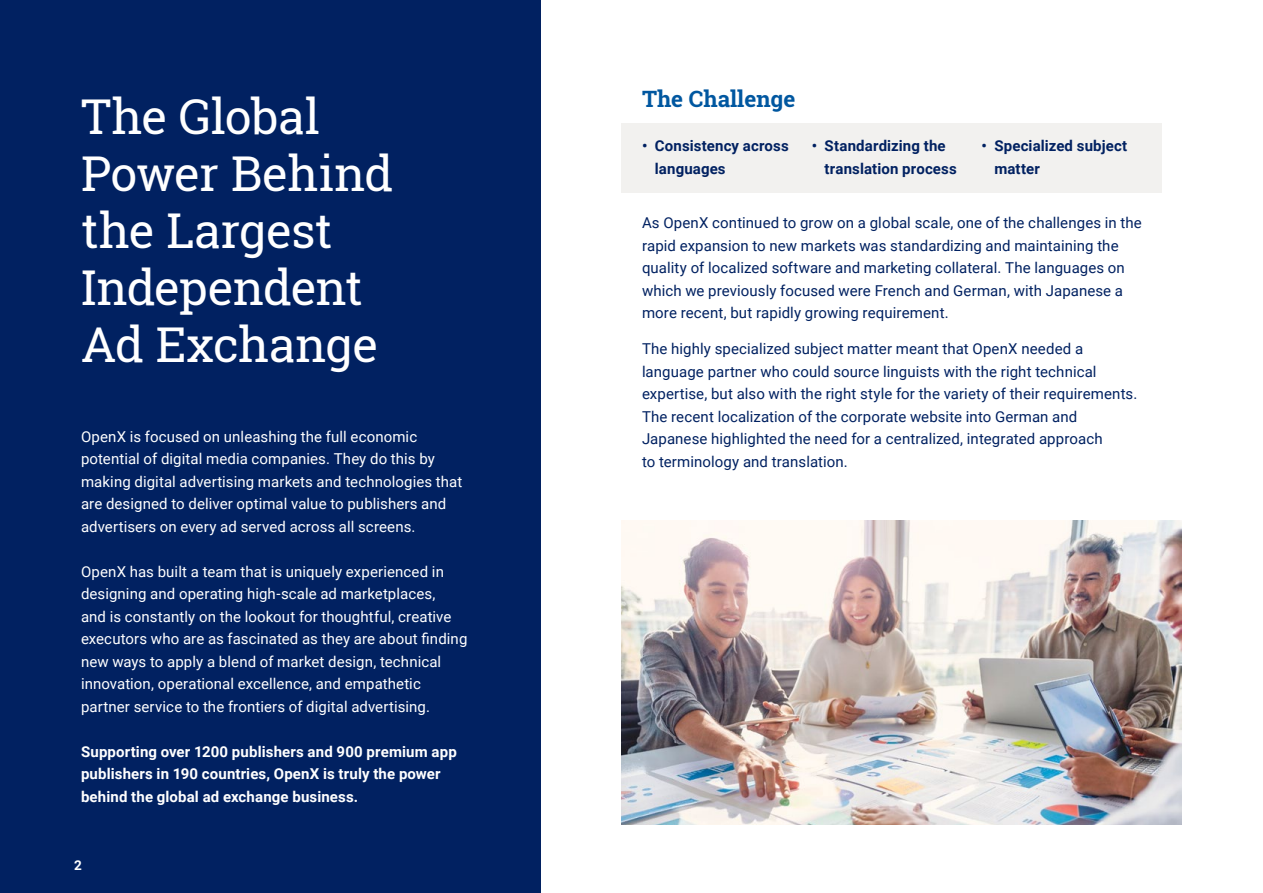
<style>
.page{position:relative;width:1263px;height:893px;background:#fff}
.page>*{position:absolute;margin:0;border:0;box-sizing:border-box;transform-origin:0 0}
.t1{font:48px/57px "Roboto Slab";letter-spacing:-.015em;color:#fff}
.t2{font:700 22.5px "Roboto Slab";color:#0057a0}
.t3{font:15px/22.5px "Roboto";letter-spacing:.005em;color:#012161}
.t4{font:15px/22.5px "Roboto";letter-spacing:.005em;color:#fff}
.t5{font:700 15px/22.5px "Roboto";letter-spacing:.01em;color:#fff}
.t6{font:700 15px/22.5px "Roboto";letter-spacing:.01em;color:#012161}
.t7{font:700 13.5px "Roboto";color:#fff}
</style>
<div class="page">
<div style="left:0;top:0;width:540px;height:893px;background:#012161"></div>
<div style="left:621px;top:123px;width:540px;height:70px;background:#f2f1ef"></div>
<img style="left:621px;top:520px;width:561px;height:304px">
<h1 class="t1" style="left:81px;top:88px;width:314px">The Global<br>Power Behind the Largest<br>Independent<br>Ad Exchange</h1>
<p class="t4" style="left:81px;top:424px;width:383px">OpenX is focused on unleashing the full economic potential of digital media companies. They do this by making digital advertising markets and technologies that are designed to deliver optimal value to publishers and advertisers on every ad served across all screens.</p>
<p class="t4" style="left:81px;top:559px;width:388px">OpenX has built a team that is uniquely experienced in designing and operating high-scale ad marketplaces,<br>and is constantly on the lookout for thoughtful, creative executors who are as fascinated as they are about finding new ways to apply a blend of market design, technical innovation, operational excellence, and empathetic partner service to the frontiers of digital advertising.</p>
<p class="t5" style="left:81px;top:739px;width:377px">Supporting over 1200 publishers and 900 premium app publishers in 190 countries, OpenX is truly the power behind the global ad exchange business.</p>
<p class="t7" style="left:74px;top:856px;width:9px">2</p>
<h2 class="t2" style="left:642px;top:83px;width:155px">The Challenge</h2>
<p class="t6" style="left:655px;top:134px;width:135px;text-indent:-13px">• Consistency across languages</p>
<p class="t6" style="left:825px;top:134px;width:134px;text-indent:-13px">• Standardizing the translation process</p>
<p class="t6" style="left:994px;top:134px;width:134px;text-indent:-13px">• Specialized subject matter</p>
<p class="t3" style="left:642px;top:211px;width:501px">As OpenX continued to grow on a global scale, one of the challenges in the rapid expansion to new markets was standardizing and maintaining the quality of localized software and marketing collateral. The languages on which we previously focused were French and German, with Japanese a more recent, but rapidly growing requirement.</p>
<p class="t3" style="left:642px;top:337px;width:497px">The highly specialized subject matter meant that OpenX needed a language partner who could source linguists with the right technical expertise, but also with the right style for the variety of their requirements.<br>The recent localization of the corporate website into German and Japanese highlighted the need for a centralized, integrated approach<br>to terminology and translation.</p>
</div>
